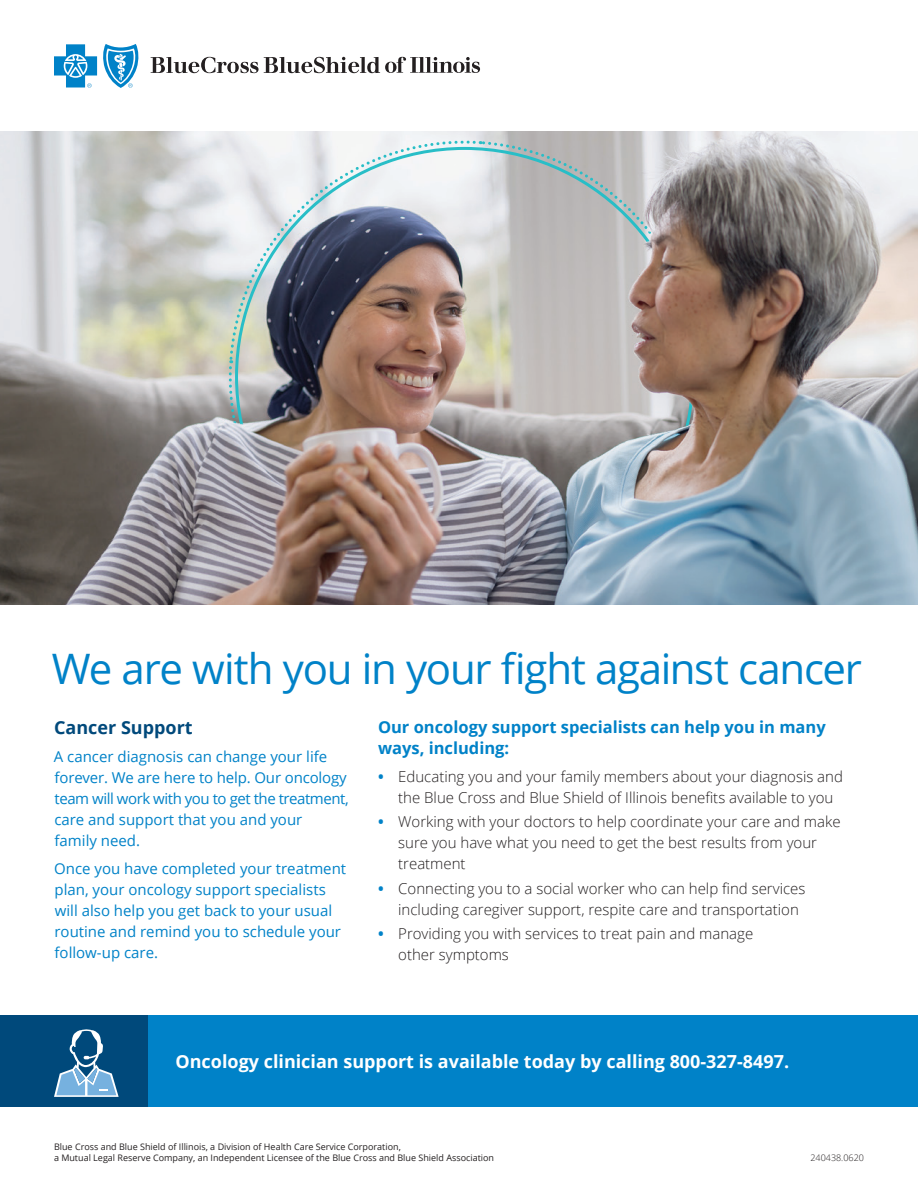
<style>
.page{position:relative;width:918px;height:1188px;background:#fff}
.page>*{position:absolute;margin:0;border:0;box-sizing:border-box;transform-origin:0 0}
.t1{font:42px "Open Sans";letter-spacing:-.03em;color:#0082c8}
.t2{font:700 18px "Open Sans";color:#fff}
.t3{font:700 18px "Open Sans";color:#00497b}
.t4{font:700 16.5px/21px "Open Sans";color:#0082c8}
.t5{font:300 15px/21px "Open Sans";color:#231f20}
.t6{font:15px/21px "Open Sans";color:#0082c8}
.t7{font:9px/10.8px "Open Sans";color:#231f20}
.t8{font:300 9px "Open Sans";color:#231f20}
.s1{font-weight:700;color:#0082c8}
</style>
<div class="page">
<img style="left:0;top:132px;width:918px;height:472px">
<img style="left:465px;top:389px;width:237px;height:197px">
<svg style="left:465px;top:140px;width:253px;height:249px;background:#b3aba6"></svg>
<svg style="left:228px;top:131px;width:249px;height:246px"></svg>
<img style="left:212px;top:364px;width:253px;height:222px">
<div style="left:0;top:1016px;width:148px;height:91px;background:#00497b"></div>
<div style="left:148px;top:1016px;width:770px;height:91px;background:#0082c8"></div>
<svg style="left:54px;top:1029px;width:65px;height:68px"></svg>
<svg style="left:151px;top:57px;width:329px;height:16px"></svg>
<svg style="left:54px;top:44px;width:85px;height:44px"></svg>
<h1 class="t1" style="left:52px;top:640px;width:812px">We are with you in your fight against cancer</h1>
<p class="t3" style="left:54px;top:715px;width:140px">Cancer Support</p>
<p class="t6" style="left:54px;top:746px;width:296px">A cancer diagnosis can change your life forever. We are here to help. Our oncology team will work with you to get the treatment, care and support that you and your<br>family need.</p>
<p class="t6" style="left:54px;top:857px;width:294px">Once you have completed your treatment plan, your oncology support specialists will also help you get back to your usual routine and remind you to schedule your follow-up care.</p>
<p class="t4" style="left:378px;top:716px;width:449px">Our oncology support specialists can help you in many ways, including:</p>
<p class="t5" style="left:398px;top:766px;width:446px;text-indent:-20px"><span class="s1">•</span> Educating you and your family members about your diagnosis and the Blue Cross and Blue Shield of Illinois benefits available to you</p>
<p class="t5" style="left:398px;top:811px;width:444px;text-indent:-20px"><span class="s1">•</span> Working with your doctors to help coordinate your care and make sure you have what you need to get the best results from your treatment</p>
<p class="t5" style="left:398px;top:877px;width:409px;text-indent:-20px"><span class="s1">•</span> Connecting you to a social worker who can help find services including caregiver support, respite care and transportation</p>
<p class="t5" style="left:398px;top:923px;width:357px;text-indent:-20px"><span class="s1">•</span> Providing you with services to treat pain and manage other symptoms</p>
<p class="t2" style="left:176px;top:1049px;width:615px">Oncology clinician support is available today by calling 800-327-8497.</p>
<p class="t7" style="left:54px;top:1141px;width:442px">Blue Cross and Blue Shield of Illinois, a Division of Health Care Service Corporation,<br>a Mutual Legal Reserve Company, an Independent Licensee of the Blue Cross and Blue Shield Association</p>
<p class="t8" style="left:810px;top:1152px;width:55px">240438.0620</p>
</div>
